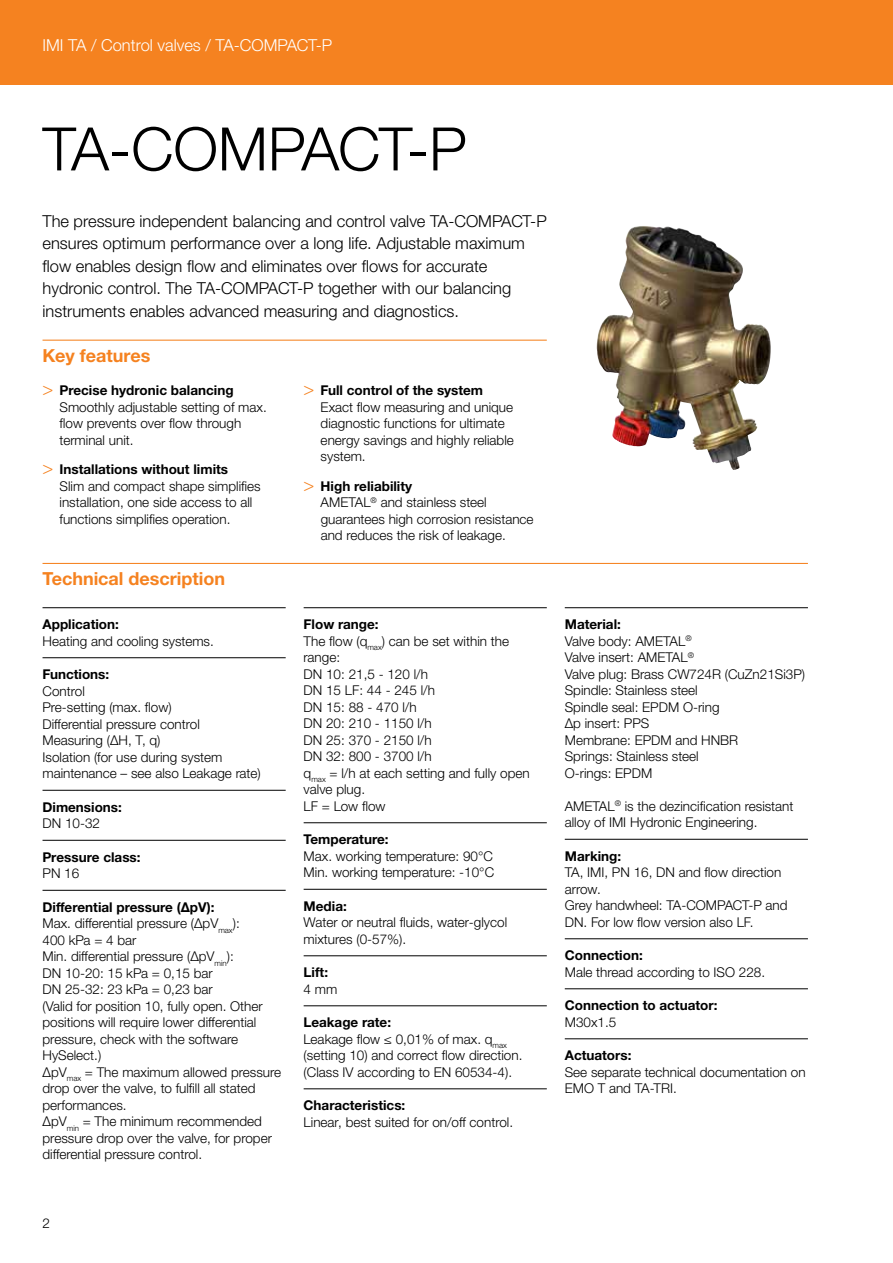
<style>
.page{position:relative;width:893px;height:1263px;background:#fff}
.page>*{position:absolute;margin:0;border:0;box-sizing:border-box;transform-origin:0 0}
.t1{font:300 60px "Helvetica Neue LTW1 G";letter-spacing:-.02em;color:#000}
.t2{font:700 18px "Helvetica Neue LTW1 G";color:#f58220}
.t3{font:300 16.5px/22.5px "Helvetica Neue LTW1 G";color:#000}
.t4{font:300 16.5px "Helvetica Neue LTW1 G";color:#fff}
.t5{font:300 13.5px/16.5px "Helvetica Neue LTW1 G";color:#000}
.t6{font:700 13.5px "Helvetica Neue LTW1 G";color:#000}
.s1{font-family:"Helvetica Neue LT Std";font-size:18px;color:#f58220}
.s2{font-weight:700}
</style>
<div class="page">
<div style="left:0;top:0;width:893px;height:85px;background:#f58220"></div>
<hr style="left:43px;top:340px;width:504px;height:1px;background:#f58220">
<hr style="left:43px;top:563px;width:765px;height:1px;background:#f58220">
<hr style="left:43px;top:607px;width:243px;height:1px;background:#000">
<hr style="left:43px;top:657px;width:243px;height:1px;background:#000">
<hr style="left:43px;top:790px;width:243px;height:1px;background:#000">
<hr style="left:43px;top:840px;width:243px;height:1px;background:#000">
<hr style="left:43px;top:890px;width:243px;height:1px;background:#000">
<hr style="left:304px;top:607px;width:243px;height:1px;background:#000">
<hr style="left:304px;top:822px;width:243px;height:1px;background:#000">
<hr style="left:304px;top:889px;width:243px;height:1px;background:#000">
<hr style="left:304px;top:955px;width:243px;height:1px;background:#000">
<hr style="left:304px;top:1005px;width:243px;height:1px;background:#000">
<hr style="left:304px;top:1088px;width:243px;height:1px;background:#000">
<hr style="left:565px;top:607px;width:243px;height:1px;background:#000">
<hr style="left:565px;top:839px;width:243px;height:1px;background:#000">
<hr style="left:565px;top:938px;width:243px;height:1px;background:#000">
<hr style="left:565px;top:988px;width:243px;height:1px;background:#000">
<hr style="left:565px;top:1038px;width:243px;height:1px;background:#000">
<img style="left:596px;top:228px;width:135px;height:238px">
<p class="t4" style="left:43px;top:35px;width:291px">IMI TA / Control valves / TA-COMPACT-P</p>
<h1 class="t1" style="left:43px;top:112px;width:426px">TA-COMPACT-P</h1>
<p class="t3" style="left:43px;top:210px;width:506px">The pressure independent balancing and control valve TA-COMPACT-P ensures optimum performance over a long life. Adjustable maximum flow enables design flow and eliminates over flows for accurate hydronic control. The TA-COMPACT-P together with our balancing instruments enables advanced measuring and diagnostics.</p>
<h2 class="t2" style="left:43px;top:344px;width:109px">Key features</h2>
<p class="t5" style="left:60px;top:382px;width:209px;text-indent:-17px"><span class="s1">&gt;</span> <span class="s2">Precise hydronic balancing<br></span>Smoothly adjustable setting of max. flow prevents over flow through terminal unit.</p>
<p class="t5" style="left:60px;top:461px;width:203px;text-indent:-17px"><span class="s1">&gt;</span> <span class="s2">Installations without limits<br></span>Slim and compact shape simplifies installation, one side access to all functions simplifies operation.</p>
<p class="t5" style="left:321px;top:382px;width:195px;text-indent:-17px"><span class="s1">&gt;</span> <span class="s2">Full control of the system<br></span>Exact flow measuring and unique diagnostic functions for ultimate energy savings and highly reliable system.</p>
<p class="t5" style="left:321px;top:478px;width:214px;text-indent:-17px"><span class="s1">&gt;</span> <span class="s2">High reliability<br></span>AMETAL<sup>®</sup> and stainless steel guarantees high corrosion resistance and reduces the risk of leakage.</p>
<h2 class="t2" style="left:43px;top:568px;width:184px">Technical description</h2>
<p class="t6" style="left:43px;top:616px;width:78px">Application:</p>
<p class="t5" style="left:43px;top:633px;width:173px">Heating and cooling systems.</p>
<p class="t6" style="left:43px;top:666px;width:68px">Functions:</p>
<p class="t5" style="left:43px;top:683px;width:220px">Control<br>Pre-setting (max. flow)<br>Differential pressure control<br>Measuring (ΔH, T, q)<br>Isolation (for use during system maintenance – see also Leakage rate)</p>
<p class="t6" style="left:43px;top:799px;width:81px">Dimensions:</p>
<p class="t5" style="left:43px;top:815px;width:59px">DN 10-32</p>
<p class="t6" style="left:43px;top:849px;width:100px">Pressure class:</p>
<p class="t5" style="left:43px;top:865px;width:38px">PN 16</p>
<p class="t5" style="left:43px;top:899px;width:240px"><span class="s2">Differential pressure (ΔpV):<br></span>Max. differential pressure (ΔpV<sub>max</sub>):<br>400 kPa = 4 bar<br>Min. differential pressure (ΔpV<sub>min</sub>):<br>DN 10-20: 15 kPa = 0,15 bar<br>DN 25-32: 23 kPa = 0,23 bar<br>(Valid for position 10, fully open. Other positions will require lower differential pressure, check with the software<br>HySelect.)<br>ΔpV<sub>max</sub> = The maximum allowed pressure drop over the valve, to fulfill all stated performances.<br>ΔpV<sub>min</sub> = The minimum recommended pressure drop over the valve, for proper differential pressure control.</p>
<p class="t5" style="left:304px;top:616px;width:228px"><span class="s2">Flow range:<br></span>The flow (q<sub>max</sub>) can be set within the range:<br>DN 10: 21,5 - 120 l/h<br>DN 15 LF: 44 - 245 l/h<br>DN 15: 88 - 470 l/h<br>DN 20: 210 - 1150 l/h<br>DN 25: 370 - 2150 l/h<br>DN 32: 800 - 3700 l/h<br>q<sub>max</sub> = l/h at each setting and fully open valve plug.<br>LF = Low flow</p>
<p class="t6" style="left:304px;top:831px;width:87px">Temperature:</p>
<p class="t5" style="left:304px;top:848px;width:192px">Max. working temperature: 90°C<br>Min. working temperature: -10°C</p>
<p class="t6" style="left:304px;top:898px;width:45px">Media:</p>
<p class="t5" style="left:304px;top:914px;width:205px">Water or neutral fluids, water-glycol mixtures (0-57%).</p>
<p class="t6" style="left:304px;top:964px;width:26px">Lift:</p>
<p class="t5" style="left:304px;top:981px;width:35px">4 mm</p>
<p class="t5" style="left:304px;top:1014px;width:220px"><span class="s2">Leakage rate:<br></span>Leakage flow ≤ 0,01% of max. q<sub>max </sub>(setting 10) and correct flow direction. (Class IV according to EN 60534-4).</p>
<p class="t6" style="left:304px;top:1097px;width:103px">Characteristics:</p>
<p class="t5" style="left:304px;top:1114px;width:211px">Linear, best suited for on/off control.</p>
<p class="t5" style="left:565px;top:616px;width:242px"><span class="s2">Material:<br></span>Valve body: AMETAL<sup>®<br></sup>Valve insert: AMETAL<sup>®<br></sup>Valve plug: Brass CW724R (CuZn21Si3P)<br>Spindle: Stainless steel<br>Spindle seal: EPDM O-ring<br>Δp insert: PPS<br>Membrane: EPDM and HNBR<br>Springs: Stainless steel<br>O-rings: EPDM</p>
<p class="t5" style="left:565px;top:798px;width:230px">AMETAL<sup>®</sup> is the dezincification resistant alloy of IMI Hydronic Engineering.</p>
<p class="t6" style="left:565px;top:848px;width:58px">Marking:</p>
<p class="t5" style="left:565px;top:864px;width:224px">TA, IMI, PN 16, DN and flow direction arrow.<br>Grey handwheel: TA-COMPACT-P and<br>DN. For low flow version also LF.</p>
<p class="t6" style="left:565px;top:947px;width:80px">Connection:</p>
<p class="t5" style="left:565px;top:964px;width:202px">Male thread according to ISO 228.</p>
<p class="t6" style="left:565px;top:997px;width:154px">Connection to actuator:</p>
<p class="t5" style="left:565px;top:1014px;width:53px">M30x1.5</p>
<p class="t6" style="left:565px;top:1047px;width:68px">Actuators:</p>
<p class="t5" style="left:565px;top:1064px;width:242px">See separate technical documentation on<br>EMO T and TA-TRI.</p>
<p class="t5" style="left:43px;top:1215px;width:9px">2</p>
</div>
